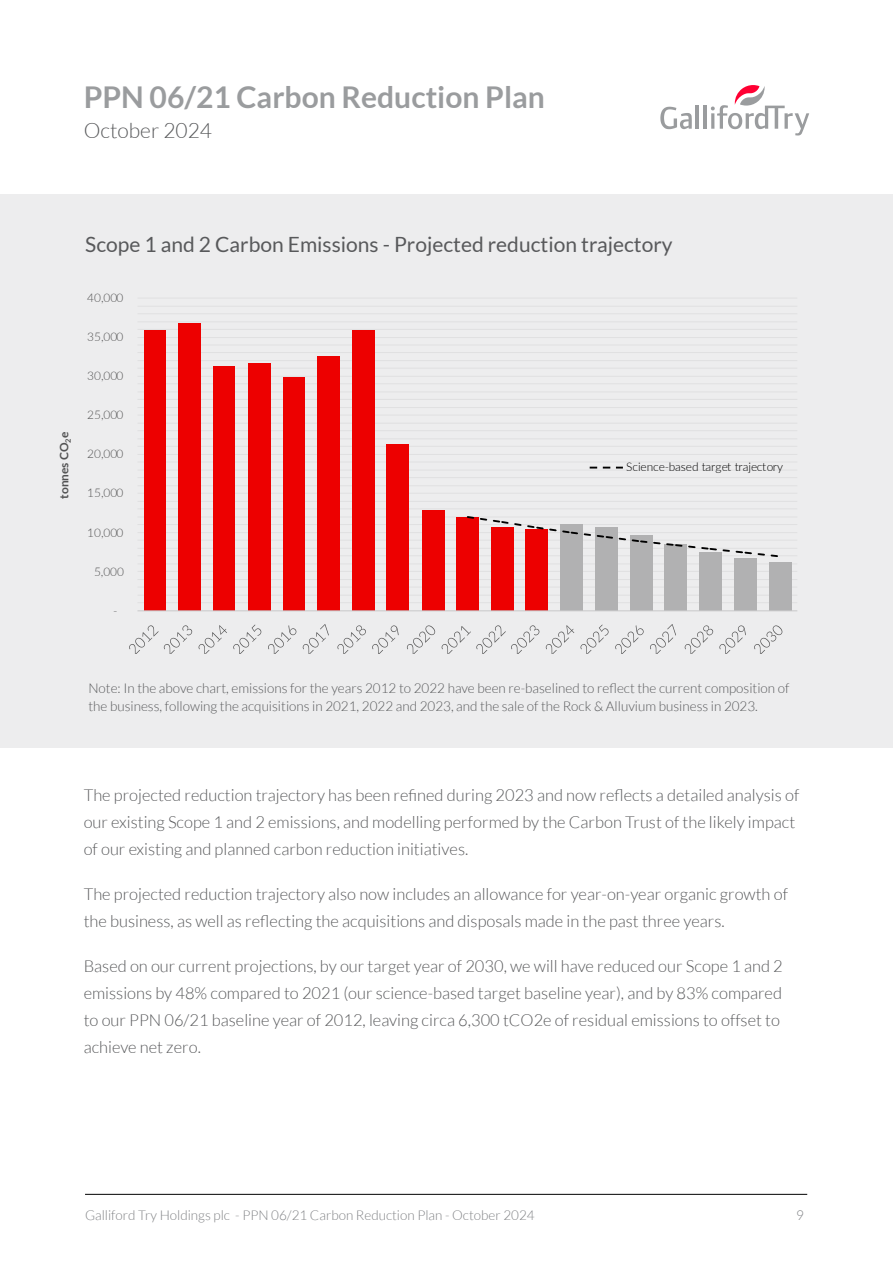
<style>
.page{position:relative;width:893px;height:1263px;background:#fff}
.page>*{position:absolute;margin:0;border:0;box-sizing:border-box;transform-origin:0 0}
.t1{font:700 30px "Lato";color:#9a9c9e}
.t2{font:21px "Lato";color:#58595b}
.t3{font:300 21px "Lato";color:#58595b}
.t4{font:300 16.5px/27px "Lato";color:#58595b}
.t5{font:300 13.5px/18px "Lato";color:#58595b}
.t6{font:300 13.5px "Lato";color:#808285}
.t7{font:300 11.85px "Lato";color:#595959}
.t8{font:300 11.85px "Lato";letter-spacing:-.01em;color:#000}
.t9{font:700 11.85px "Lato";color:#595959}
</style>
<div class="page">
<hr style="left:85px;top:1194px;width:722px;height:1px;background:#000">
<hr style="left:696px;top:106px;width:3px;height:23px;background:#9a9c9e">
<hr style="left:703px;top:106px;width:4px;height:23px;background:#9a9c9e">
<svg style="left:660px;top:107px;width:32px;height:22px"></svg>
<svg style="left:711px;top:85px;width:98px;height:50px"></svg>
<div style="left:0;top:194px;width:893px;height:553px;background:#ededee"></div>
<hr style="left:137px;top:602px;width:660px;height:1px;background:#f2f2f2">
<hr style="left:137px;top:595px;width:660px;height:1px;background:#f2f2f2">
<hr style="left:137px;top:587px;width:660px;height:1px;background:#f2f2f2">
<hr style="left:137px;top:579px;width:660px;height:1px;background:#f2f2f2">
<hr style="left:137px;top:571px;width:660px;height:1px;background:#f2f2f2">
<hr style="left:137px;top:564px;width:660px;height:1px;background:#f2f2f2">
<hr style="left:137px;top:555px;width:660px;height:1px;background:#f2f2f2">
<hr style="left:137px;top:548px;width:660px;height:1px;background:#f2f2f2">
<hr style="left:137px;top:540px;width:660px;height:1px;background:#f2f2f2">
<hr style="left:137px;top:532px;width:660px;height:1px;background:#f2f2f2">
<hr style="left:137px;top:524px;width:660px;height:1px;background:#f2f2f2">
<hr style="left:137px;top:517px;width:660px;height:1px;background:#f2f2f2">
<hr style="left:137px;top:509px;width:660px;height:1px;background:#f2f2f2">
<hr style="left:137px;top:501px;width:660px;height:1px;background:#f2f2f2">
<hr style="left:137px;top:493px;width:660px;height:1px;background:#f2f2f2">
<hr style="left:137px;top:485px;width:660px;height:1px;background:#f2f2f2">
<hr style="left:137px;top:477px;width:660px;height:1px;background:#f2f2f2">
<hr style="left:137px;top:470px;width:660px;height:1px;background:#f2f2f2">
<hr style="left:137px;top:462px;width:660px;height:1px;background:#f2f2f2">
<hr style="left:137px;top:454px;width:660px;height:1px;background:#f2f2f2">
<hr style="left:137px;top:446px;width:660px;height:1px;background:#f2f2f2">
<hr style="left:137px;top:438px;width:660px;height:1px;background:#f2f2f2">
<hr style="left:137px;top:430px;width:660px;height:1px;background:#f2f2f2">
<hr style="left:137px;top:423px;width:660px;height:1px;background:#f2f2f2">
<hr style="left:137px;top:415px;width:660px;height:1px;background:#f2f2f2">
<hr style="left:137px;top:407px;width:660px;height:1px;background:#f2f2f2">
<hr style="left:137px;top:399px;width:660px;height:1px;background:#f2f2f2">
<hr style="left:137px;top:392px;width:660px;height:1px;background:#f2f2f2">
<hr style="left:137px;top:383px;width:660px;height:1px;background:#f2f2f2">
<hr style="left:137px;top:376px;width:660px;height:1px;background:#f2f2f2">
<hr style="left:137px;top:368px;width:660px;height:1px;background:#f2f2f2">
<hr style="left:137px;top:360px;width:660px;height:1px;background:#f2f2f2">
<hr style="left:137px;top:352px;width:660px;height:1px;background:#f2f2f2">
<hr style="left:137px;top:345px;width:660px;height:1px;background:#f2f2f2">
<hr style="left:137px;top:337px;width:660px;height:1px;background:#f2f2f2">
<hr style="left:137px;top:329px;width:660px;height:1px;background:#f2f2f2">
<hr style="left:137px;top:322px;width:660px;height:1px;background:#f2f2f2">
<hr style="left:137px;top:313px;width:660px;height:1px;background:#f2f2f2">
<hr style="left:137px;top:306px;width:660px;height:1px;background:#f2f2f2">
<hr style="left:137px;top:298px;width:660px;height:1px;background:#f2f2f2">
<div style="left:144px;top:330px;width:22px;height:280px;background:#ed0000"></div>
<div style="left:178px;top:323px;width:23px;height:287px;background:#ed0000"></div>
<div style="left:213px;top:366px;width:22px;height:244px;background:#ed0000"></div>
<div style="left:248px;top:363px;width:22px;height:247px;background:#ed0000"></div>
<div style="left:283px;top:377px;width:22px;height:233px;background:#ed0000"></div>
<div style="left:317px;top:356px;width:23px;height:254px;background:#ed0000"></div>
<div style="left:352px;top:330px;width:23px;height:280px;background:#ed0000"></div>
<div style="left:387px;top:444px;width:22px;height:166px;background:#ed0000"></div>
<div style="left:422px;top:510px;width:22px;height:100px;background:#ed0000"></div>
<div style="left:456px;top:517px;width:23px;height:93px;background:#ed0000"></div>
<div style="left:491px;top:527px;width:23px;height:83px;background:#ed0000"></div>
<div style="left:526px;top:529px;width:22px;height:81px;background:#ed0000"></div>
<div style="left:561px;top:524px;width:22px;height:86px;background:#b1b1b2"></div>
<div style="left:595px;top:527px;width:22px;height:83px;background:#b1b1b2"></div>
<div style="left:630px;top:535px;width:22px;height:75px;background:#b1b1b2"></div>
<div style="left:664px;top:544px;width:23px;height:66px;background:#b1b1b2"></div>
<div style="left:699px;top:552px;width:23px;height:58px;background:#b1b1b2"></div>
<div style="left:734px;top:558px;width:22px;height:52px;background:#b1b1b2"></div>
<div style="left:769px;top:562px;width:22px;height:48px;background:#b1b1b2"></div>
<hr style="left:137px;top:610px;width:660px;height:1px;background:#d9d9d9">
<svg style="left:466px;top:516px;width:316px;height:42px"></svg>
<svg style="left:129px;top:625px;width:63px;height:28px"></svg>
<svg style="left:199px;top:625px;width:28px;height:28px"></svg>
<svg style="left:233px;top:624px;width:28px;height:29px"></svg>
<svg style="left:268px;top:625px;width:28px;height:28px"></svg>
<svg style="left:303px;top:624px;width:26px;height:29px"></svg>
<svg style="left:337px;top:625px;width:29px;height:28px"></svg>
<svg style="left:372px;top:625px;width:27px;height:28px"></svg>
<svg style="left:407px;top:625px;width:28px;height:28px"></svg>
<svg style="left:442px;top:625px;width:97px;height:28px"></svg>
<svg style="left:546px;top:625px;width:28px;height:28px"></svg>
<svg style="left:580px;top:624px;width:29px;height:29px"></svg>
<svg style="left:615px;top:625px;width:29px;height:28px"></svg>
<svg style="left:650px;top:624px;width:26px;height:29px"></svg>
<svg style="left:685px;top:625px;width:28px;height:28px"></svg>
<svg style="left:719px;top:625px;width:27px;height:28px"></svg>
<svg style="left:754px;top:625px;width:28px;height:28px"></svg>
<svg style="left:590px;top:467px;width:33px;height:1px"></svg>
<h1 class="t1" style="left:84px;top:80px;width:463px">PPN 06/21 Carbon Reduction Plan</h1>
<p class="t3" style="left:84px;top:119px;width:130px">October 2024</p>
<p class="t9" style="left:55px;top:498px;width:68px;rotate:-90deg">tonnes CO<sub>2</sub>e</p>
<p class="t2" style="left:85px;top:233px;width:589px">Scope 1 and 2 Carbon Emissions - Projected reduction trajectory</p>
<p class="t7" style="left:87px;top:289px;width:38px">40,000</p>
<p class="t7" style="left:87px;top:328px;width:38px">35,000</p>
<p class="t7" style="left:87px;top:368px;width:38px">30,000</p>
<p class="t7" style="left:87px;top:407px;width:38px">25,000</p>
<p class="t7" style="left:87px;top:446px;width:38px">20,000</p>
<p class="t7" style="left:87px;top:485px;width:38px">15,000</p>
<p class="t7" style="left:87px;top:524px;width:38px">10,000</p>
<p class="t7" style="left:94px;top:563px;width:32px">5,000</p>
<p class="t7" style="left:113px;top:602px;width:6px">-</p>
<p class="t8" style="left:626px;top:458px;width:159px">Science-based target trajectory</p>
<p class="t5" style="left:88px;top:679px;width:703px">Note: In the above chart, emissions for the years 2012 to 2022 have been re-baselined to reflect the current composition of the business, following the acquisitions in 2021, 2022 and 2023, and the sale of the Rock &amp; Alluvium business in 2023.</p>
<p class="t4" style="left:84px;top:782px;width:717px">The projected reduction trajectory has been refined during 2023 and now reflects a detailed analysis of our existing Scope 1 and 2 emissions, and modelling performed by the Carbon Trust of the likely impact of our existing and planned carbon reduction initiatives.</p>
<p class="t4" style="left:84px;top:881px;width:706px">The projected reduction trajectory also now includes an allowance for year-on-year organic growth of the business, as well as reflecting the acquisitions and disposals made in the past three years.</p>
<p class="t4" style="left:84px;top:953px;width:701px">Based on our current projections, by our target year of 2030, we will have reduced our Scope 1 and 2 emissions by 48% compared to 2021 (our science-based target baseline year), and by 83% compared to our PPN 06/21 baseline year of 2012, leaving circa 6,300 tCO2e of residual emissions to offset to achieve net zero.</p>
<p class="t6" style="left:85px;top:1208px;width:451px">Galliford Try Holdings plc - PPN 06/21 Carbon Reduction Plan - October 2024</p>
<p class="t6" style="left:796px;top:1208px;width:9px">9</p>
</div>
